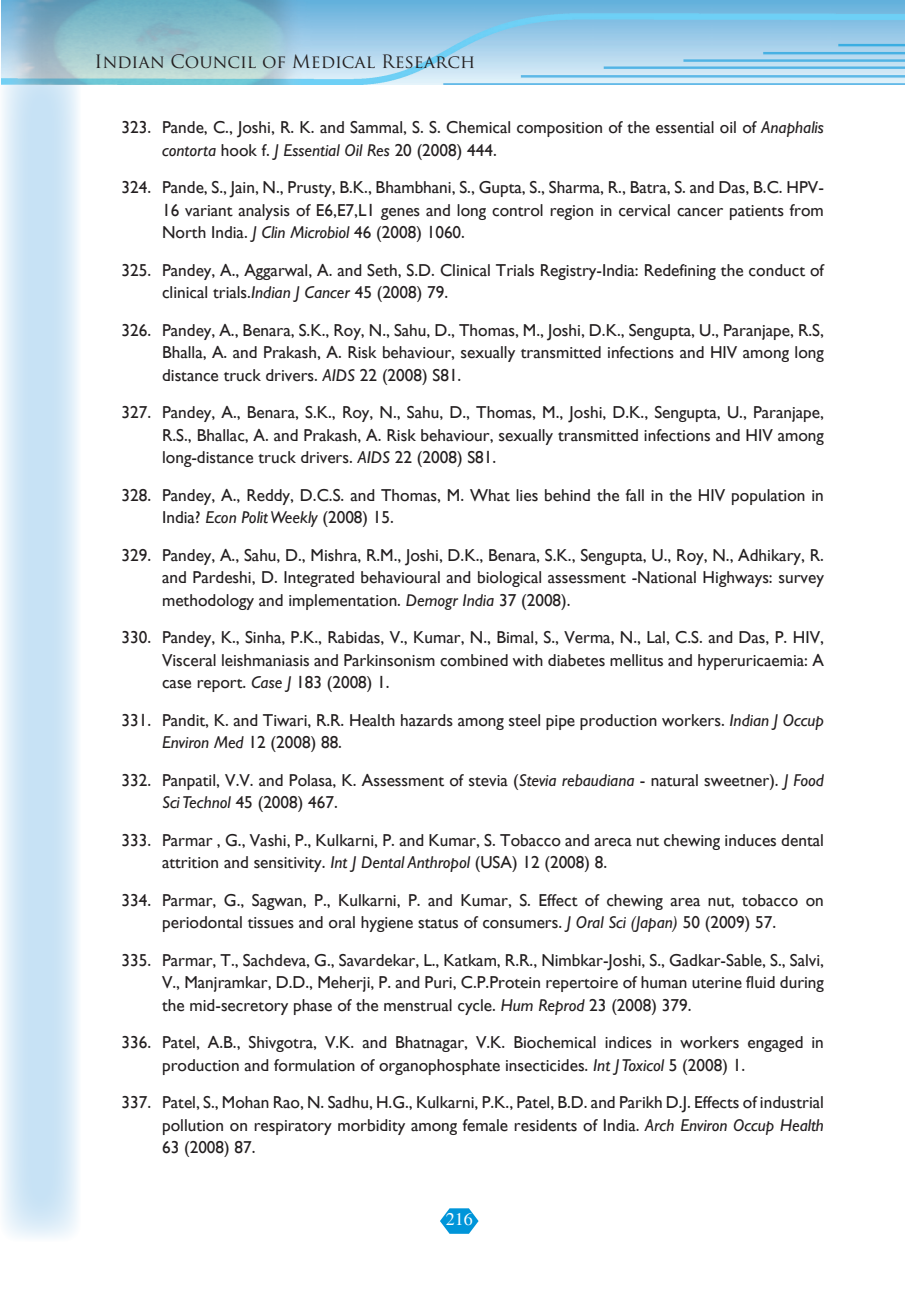
<style>
.page{position:relative;width:905px;height:1296px;background:#fff}
.page>*{position:absolute;margin:0;border:0;box-sizing:border-box;transform-origin:0 0}
.t1{font:18px "Trajan Pro";color:#231f20}
.t2{font:18px "Times";color:#fff}
.t3{font:17.25px/22.5px "Gill Sans";color:#231f20}
.s1{font-style:italic}
</style>
<div class="page">
<svg style="left:0;top:54px;width:81px;height:1188px;background:#d6e9f7"></svg>
<img style="left:1px;top:0;width:903px;height:85px">
<svg style="left:440px;top:1208px;width:38px;height:26px"></svg>
<p class="t1" style="left:94px;top:50px;width:382px">Indian Council of Medical Research</p>
<p class="t3" style="left:162px;top:116px;width:663px;text-indent:-41px">323. Pande, C., Joshi, R. K. and Sammal, S. S. Chemical composition of the essential oil of <span class="s1">Anaphalis contorta</span> hook f. <span class="s1">J Essential Oil Res</span> 20 (2008) 444.</p>
<p class="t3" style="left:162px;top:176px;width:663px;text-align:justify;text-indent:-41px">324. Pande, S., Jain, N., Prusty, B.K., Bhambhani, S., Gupta, S., Sharma, R., Batra, S. and Das, B.C. HPV-16 variant analysis of E6,E7,L1 genes and long control region in cervical cancer patients from North India. <span class="s1">J Clin Microbiol</span> 46 (2008) 1060.</p>
<p class="t3" style="left:162px;top:259px;width:663px;text-indent:-41px">325. Pandey, A., Aggarwal, A. and Seth, S.D. Clinical Trials Registry-India: Redefining the conduct of clinical trials.<span class="s1">Indian J Cancer</span> 45 (2008) 79.</p>
<p class="t3" style="left:162px;top:319px;width:663px;text-align:justify;text-indent:-41px">326. Pandey, A., Benara, S.K., Roy, N., Sahu, D., Thomas, M., Joshi, D.K., Sengupta, U., Paranjape, R.S, Bhalla, A. and Prakash, A. Risk behaviour, sexually transmitted infections and HIV among long distance truck drivers. <span class="s1">AIDS</span> 22 (2008) S81.</p>
<p class="t3" style="left:162px;top:401px;width:663px;text-align:justify;text-indent:-41px">327. Pandey, A., Benara, S.K., Roy, N., Sahu, D., Thomas, M., Joshi, D.K., Sengupta, U., Paranjape, R.S., Bhallac, A. and Prakash, A. Risk behaviour, sexually transmitted infections and HIV among long-distance truck drivers. <span class="s1">AIDS</span> 22 (2008) S81.</p>
<p class="t3" style="left:162px;top:484px;width:663px;text-indent:-41px">328. Pandey, A., Reddy, D.C.S. and Thomas, M. What lies behind the fall in the HIV population in<br>India? <span class="s1">Econ Polit Weekly</span> (2008) 15.</p>
<p class="t3" style="left:162px;top:544px;width:663px;text-align:justify;text-indent:-41px">329. Pandey, A., Sahu, D., Mishra, R.M., Joshi, D.K., Benara, S.K., Sengupta, U., Roy, N., Adhikary, R. and Pardeshi, D. Integrated behavioural and biological assessment -National Highways: survey methodology and implementation. <span class="s1">Demogr India</span> 37 (2008).</p>
<p class="t3" style="left:162px;top:626px;width:663px;text-align:justify;text-indent:-41px">330. Pandey, K., Sinha, P.K., Rabidas, V., Kumar, N., Bimal, S., Verma, N., Lal, C.S. and Das, P. HIV, Visceral leishmaniasis and Parkinsonism combined with diabetes mellitus and hyperuricaemia: A case report. <span class="s1">Case J</span> 183 (2008) 1.</p>
<p class="t3" style="left:162px;top:709px;width:663px;text-indent:-41px">331. Pandit, K. and Tiwari, R.R. Health hazards among steel pipe production workers. <span class="s1">Indian J Occup<br>Environ Med</span> 12 (2008) 88.</p>
<p class="t3" style="left:162px;top:769px;width:663px;text-indent:-41px">332. Panpatil, V.V. and Polasa, K. Assessment of stevia (<span class="s1">Stevia rebaudiana</span> - natural sweetner). <span class="s1">J Food<br>Sci Technol</span> 45 (2008) 467.</p>
<p class="t3" style="left:162px;top:829px;width:663px;text-indent:-41px">333. Parmar , G., Vashi, P., Kulkarni, P. and Kumar, S. Tobacco and areca nut chewing induces dental attrition and sensitivity. <span class="s1">Int J Dental Anthropol</span> (USA) 12 (2008) 8.</p>
<p class="t3" style="left:122px;top:889px;width:703px;text-align:center">334. Parmar, G., Sagwan, P., Kulkarni, P. and Kumar, S. Effect of chewing area nut, tobacco on periodontal tissues and oral hygiene status of consumers. <span class="s1">J Oral Sci (Japan)</span> 50 (2009) 57.</p>
<p class="t3" style="left:162px;top:949px;width:663px;text-align:justify;text-indent:-41px">335. Parmar, T., Sachdeva, G., Savardekar, L., Katkam, R.R., Nimbkar-Joshi, S., Gadkar-Sable, S., Salvi, V., Manjramkar, D.D., Meherji, P. and Puri, C.P.Protein repertoire of human uterine fluid during the mid-secretory phase of the menstrual cycle. <span class="s1">Hum Reprod</span> 23 (2008) 379.</p>
<p class="t3" style="left:162px;top:1031px;width:663px;text-indent:-41px">336. Patel, A.B., Shivgotra, V.K. and Bhatnagar, V.K. Biochemical indices in workers engaged in production and formulation of organophosphate insecticides. <span class="s1">Int J Toxicol</span> 5 (2008) 1.</p>
<p class="t3" style="left:162px;top:1091px;width:663px;text-align:justify;text-indent:-41px">337. Patel, S., Mohan Rao, N. Sadhu, H.G., Kulkarni, P.K., Patel, B.D. and Parikh D.J. Effects of industrial pollution on respiratory morbidity among female residents of India. <span class="s1">Arch Environ Occup Health </span>63 (2008) 87.</p>
<p class="t2" style="left:446px;top:1209px;width:28px">216</p>
</div>
